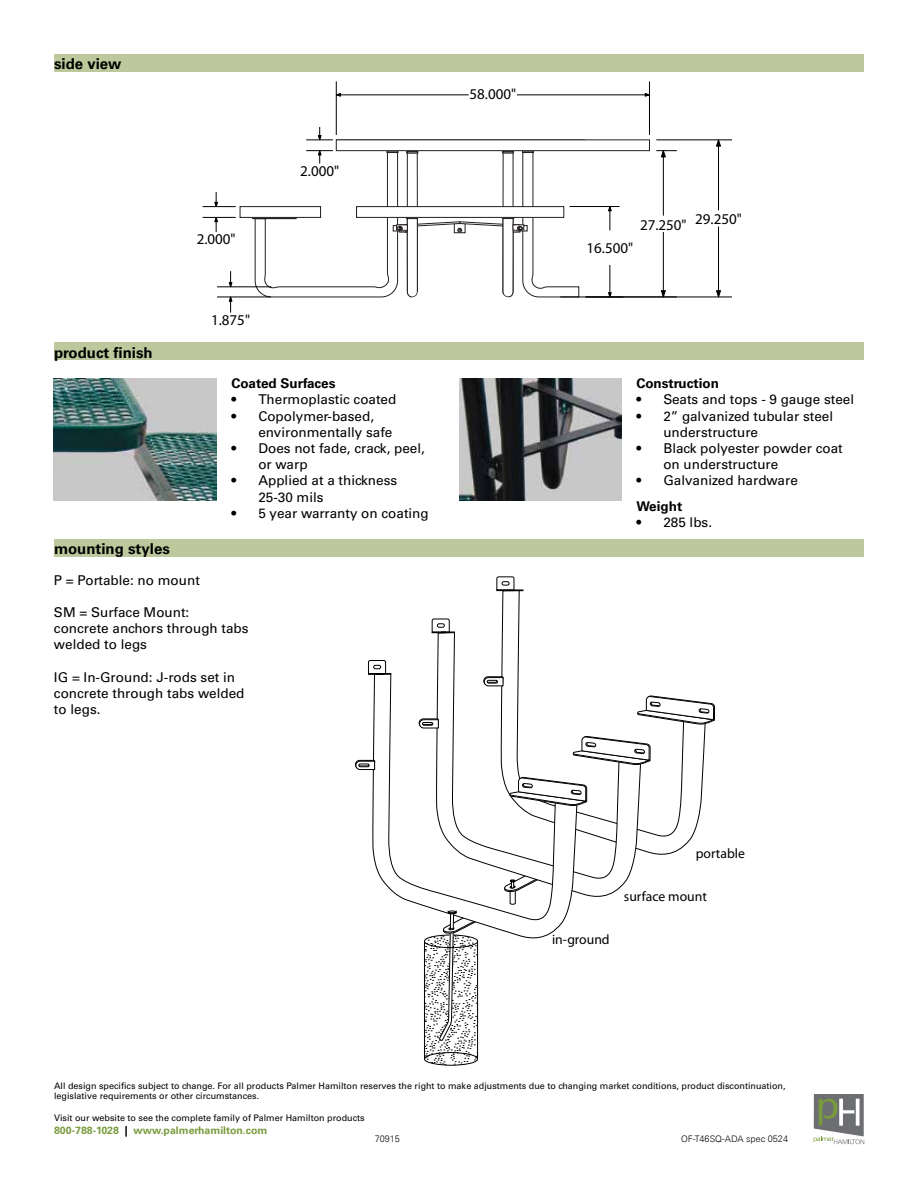
<style>
.page{position:relative;width:918px;height:1188px;background:#fff}
.page>*{position:absolute;margin:0;border:0;box-sizing:border-box;transform-origin:0 0}
.t1{font:15px "Myriad Pro";color:#000}
.t2{font:700 15px "Univers LT Std";color:#000}
.t3{font:13.65px "Myriad Pro";color:#000}
.t4{font:13.5px/16.2px "Univers LT Std";color:#000}
.t5{font:700 13.5px "Univers LT Std";color:#000}
.t6{font:700 10.5px "Univers LT Std";color:#799b3d}
.t7{font:9px/10.8px "Univers LT Std";color:#000}
.t8{font:300 9px "Univers Next Pro";color:#000}
.s1{font-weight:900;color:#000}
</style>
<div class="page">
<svg style="left:814px;top:1094px;width:50px;height:50px"></svg>
<div style="left:54px;top:342px;width:810px;height:18px;background:#bdc89c"></div>
<div style="left:54px;top:54px;width:810px;height:18px;background:#bdc89c"></div>
<div style="left:54px;top:539px;width:810px;height:18px;background:#bdc89c"></div>
<img style="left:54px;top:378px;width:162px;height:122px">
<img style="left:459px;top:378px;width:162px;height:122px">
<svg style="left:501px;top:591px;width:205px;height:264px"></svg>
<svg style="left:496px;top:576px;width:27px;height:15px"></svg>
<svg style="left:641px;top:695px;width:74px;height:30px"></svg>
<svg style="left:436px;top:633px;width:205px;height:264px"></svg>
<svg style="left:432px;top:618px;width:23px;height:15px"></svg>
<svg style="left:577px;top:736px;width:74px;height:30px"></svg>
<svg style="left:372px;top:674px;width:205px;height:265px"></svg>
<svg style="left:509px;top:777px;width:78px;height:30px"></svg>
<svg style="left:368px;top:660px;width:23px;height:15px"></svg>
<svg style="left:355px;top:760px;width:20px;height:10px"></svg>
<svg style="left:424px;top:911px;width:54px;height:155px"></svg>
<div style="left:253px;top:217px;width:43px;height:2px;border:1px solid #231f20"></div>
<div style="left:240px;top:206px;width:81px;height:12px;border:1px solid #231f20"></div>
<div style="left:336px;top:140px;width:314px;height:11px;border:1px solid #231f20"></div>
<hr style="left:217px;top:287px;width:54px;height:1px;background:#000">
<hr style="left:217px;top:297px;width:54px;height:1px;background:#000">
<svg style="left:229px;top:271px;width:4px;height:17px"></svg>
<svg style="left:229px;top:296px;width:4px;height:17px"></svg>
<hr style="left:570px;top:206px;width:50px;height:1px;background:#000">
<hr style="left:560px;top:297px;width:63px;height:1px;background:#000">
<hr style="left:610px;top:265px;width:1px;height:32px;background:#000">
<svg style="left:608px;top:207px;width:4px;height:23px"></svg>
<svg style="left:608px;top:292px;width:4px;height:5px"></svg>
<hr style="left:203px;top:206px;width:33px;height:1px;background:#000">
<hr style="left:203px;top:217px;width:33px;height:1px;background:#000">
<svg style="left:214px;top:192px;width:4px;height:15px"></svg>
<svg style="left:214px;top:217px;width:4px;height:15px"></svg>
<hr style="left:336px;top:81px;width:1px;height:54px;background:#000">
<hr style="left:649px;top:81px;width:1px;height:54px;background:#000">
<hr style="left:336px;top:95px;width:133px;height:1px;background:#000">
<hr style="left:517px;top:95px;width:132px;height:1px;background:#000">
<svg style="left:336px;top:93px;width:5px;height:4px"></svg>
<svg style="left:644px;top:93px;width:5px;height:4px"></svg>
<hr style="left:663px;top:151px;width:1px;height:65px;background:#000">
<hr style="left:663px;top:232px;width:1px;height:65px;background:#000">
<svg style="left:661px;top:290px;width:5px;height:7px"></svg>
<svg style="left:656px;top:150px;width:21px;height:8px"></svg>
<hr style="left:718px;top:140px;width:1px;height:70px;background:#000">
<hr style="left:718px;top:227px;width:1px;height:70px;background:#000">
<hr style="left:586px;top:297px;width:146px;height:1px;background:#000">
<hr style="left:656px;top:140px;width:76px;height:1px;background:#000">
<svg style="left:716px;top:290px;width:5px;height:8px"></svg>
<svg style="left:716px;top:139px;width:5px;height:8px"></svg>
<svg style="left:255px;top:127px;width:324px;height:171px"></svg>
<p class="t2" style="left:54px;top:55px;width:69px">side view</p>
<p class="t1" style="left:197px;top:230px;width:40px">2.000"</p>
<p class="t1" style="left:300px;top:161px;width:40px">2.000"</p>
<p class="t2" style="left:54px;top:343px;width:100px">product finish</p>
<p class="t2" style="left:54px;top:540px;width:117px">mounting styles</p>
<p class="t1" style="left:211px;top:310px;width:40px">1.875"</p>
<p class="t5" style="left:231px;top:376px;width:106px">Coated Surfaces</p>
<p class="t4" style="left:231px;top:392px;width:167px">• Thermoplastic coated</p>
<p class="t4" style="left:258px;top:408px;width:136px;text-indent:-27px">• Copolymer-based, environmentally safe</p>
<p class="t4" style="left:258px;top:440px;width:168px;text-indent:-27px">• Does not fade, crack, peel, or warp</p>
<p class="t4" style="left:258px;top:473px;width:140px;text-indent:-27px">• Applied at a thickness<br>25-30 mils</p>
<p class="t4" style="left:231px;top:505px;width:199px">• 5 year warranty on coating</p>
<p class="t4" style="left:54px;top:572px;width:147px">P = Portable: no mount</p>
<p class="t4" style="left:54px;top:604px;width:196px">SM = Surface Mount:<br>concrete anchors through tabs welded to legs</p>
<p class="t4" style="left:54px;top:669px;width:192px">IG = In-Ground: J-rods set in concrete through tabs welded to legs.</p>
<p class="t1" style="left:470px;top:85px;width:48px">58.000"</p>
<p class="t1" style="left:587px;top:238px;width:48px">16.500"</p>
<p class="t1" style="left:640px;top:213px;width:103px">27.250" 29.250"</p>
<p class="t5" style="left:636px;top:376px;width:84px">Construction</p>
<p class="t4" style="left:636px;top:392px;width:219px">• Seats and tops - 9 gauge steel</p>
<p class="t4" style="left:663px;top:408px;width:171px;text-indent:-27px">• 2” galvanized tubular steel understructure</p>
<p class="t4" style="left:663px;top:440px;width:181px;text-indent:-27px">• Black polyester powder coat on understructure</p>
<p class="t4" style="left:636px;top:473px;width:163px">• Galvanized hardware</p>
<p class="t5" style="left:636px;top:498px;width:47px">Weight</p>
<p class="t4" style="left:636px;top:514px;width:77px">• 285 lbs.</p>
<p class="t3" style="left:552px;top:931px;width:59px">in-ground</p>
<p class="t3" style="left:696px;top:845px;width:51px">portable</p>
<p class="t3" style="left:624px;top:888px;width:84px">surface mount</p>
<p class="t7" style="left:54px;top:1080px;width:733px">All design specifics subject to change. For all products Palmer Hamilton reserves the right to make adjustments due to changing market conditions, product discontinuation, legislative requirements or other circumstances.</p>
<p class="t7" style="left:54px;top:1112px;width:312px">Visit our website to see the complete family of Palmer Hamilton products</p>
<p class="t6" style="left:54px;top:1124px;width:215px">800-788-1028 <span class="s1">|</span> www.palmerhamilton.com</p>
<p class="t8" style="left:375px;top:1134px;width:27px">70915</p>
<p class="t8" style="left:681px;top:1134px;width:109px">OF-T46SQ-ADA spec 0524</p>
</div>
